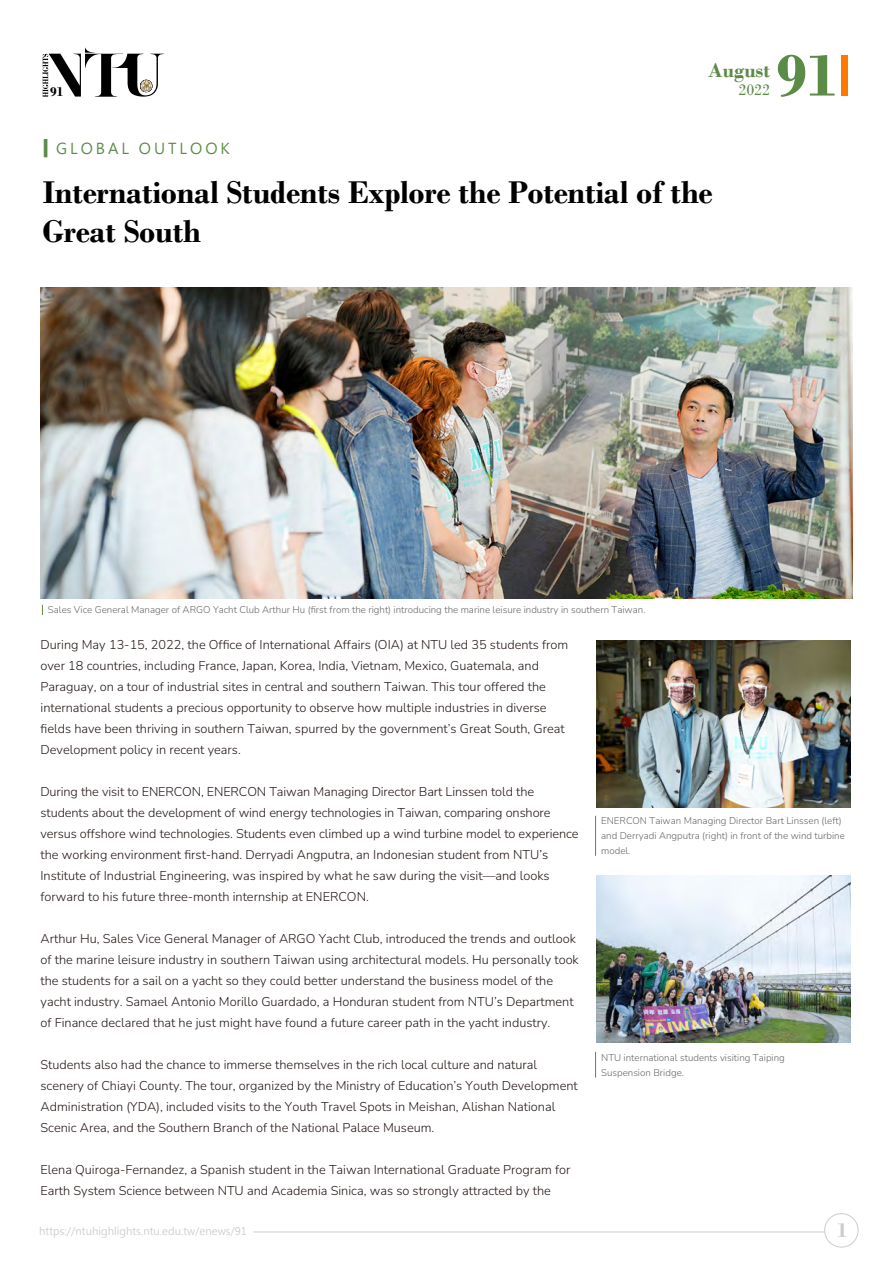
<style>
.page{position:relative;width:893px;height:1263px;background:#fff}
.page>*{position:absolute;margin:0;border:0;box-sizing:border-box;transform-origin:0 0}
.t1{font:700 62.55px "Bodoni";color:#5b8b47}
.t2{font:700 33px/39px "Bodoni";letter-spacing:-.01em;color:#000}
.t3{font:700 21px "Bodoni";color:#ccc}
.t4{font:700 20.85px "Bodoni";color:#5b8b47}
.t5{font:16.2px "Bodoni";color:#5b8b47}
.t6{font:15px "Microsoft Jheng Hei";letter-spacing:.2em;color:#5b8b47}
.t7{font:700 13.5px "Bodoni";color:#000}
.t8{font:200 12.75px/21px "Nunito";color:#231815}
.t9{font:10.5px "Microsoft Jheng Hei";color:#ccc}
.t10{font:200 9.75px/15px "Nunito";color:#666}
</style>
<div class="page">
<img style="left:596px;top:640px;width:255px;height:167px">
<img style="left:41px;top:288px;width:811px;height:310px">
<hr style="left:595px;top:816px;width:1px;height:40px;background:#5b8b47">
<img style="left:596px;top:876px;width:255px;height:167px">
<svg style="left:595px;top:1052px;width:1px;height:25px"></svg>
<svg style="left:43px;top:47px;width:121px;height:50px"></svg>
<div style="left:842px;top:55px;width:6px;height:41px;background:#ff7800"></div>
<hr style="left:254px;top:1231px;width:581px;height:1px;background:#ccc">
<div style="left:825px;top:1213px;width:33px;height:34px;background:#fff;border-radius:50%"></div>
<div style="left:824px;top:1213px;width:34px;height:34px;border:1px solid #ccc;border-radius:50%"></div>
<p class="t7" style="left:50px;top:84px;width:15px">91</p>
<p class="t6" style="left:44px;top:140px;width:187px">▍GLOBAL OUTLOOK</p>
<h1 class="t1" style="left:776px;top:38px;width:63px">91</h1>
<h3 class="t4" style="left:708px;top:57px;width:63px">August</h3>
<p class="t5" style="left:738px;top:80px;width:33px">2022</p>
<h2 class="t2" style="left:43px;top:173px;width:672px">International Students Explore the Potential of the<br>Great South</h2>
<p class="t10" style="left:48px;top:602px;width:599px">Sales Vice General Manager of ARGO Yacht Club Arthur Hu (first from the right) introducing the marine leisure industry in southern Taiwan.</p>
<p class="t8" style="left:41px;top:634px;width:529px">During May 13-15, 2022, the Office of International Affairs (OIA) at NTU led 35 students from over 18 countries, including France, Japan, Korea, India, Vietnam, Mexico, Guatemala, and Paraguay, on a tour of industrial sites in central and southern Taiwan. This tour offered the international students a precious opportunity to observe how multiple industries in diverse fields have been thriving in southern Taiwan, spurred by the government’s Great South, Great Development policy in recent years.</p>
<p class="t8" style="left:40px;top:781px;width:540px">During the visit to ENERCON, ENERCON Taiwan Managing Director Bart Linssen told the students about the development of wind energy technologies in Taiwan, comparing onshore versus offshore wind technologies. Students even climbed up a wind turbine model to experience the working environment first-hand. Derryadi Angputra, an Indonesian student from NTU’s Institute of Industrial Engineering, was inspired by what he saw during the visit—and looks forward to his future three-month internship at ENERCON.</p>
<p class="t8" style="left:41px;top:928px;width:540px">Arthur Hu, Sales Vice General Manager of ARGO Yacht Club, introduced the trends and outlook of the marine leisure industry in southern Taiwan using architectural models. Hu personally took the students for a sail on a yacht so they could better understand the business model of the yacht industry. Samael Antonio Morillo Guardado, a Honduran student from NTU’s Department of Finance declared that he just might have found a future career path in the yacht industry.</p>
<p class="t8" style="left:41px;top:1054px;width:539px">Students also had the chance to immerse themselves in the rich local culture and natural scenery of Chiayi County. The tour, organized by the Ministry of Education’s Youth Development Administration (YDA), included visits to the Youth Travel Spots in Meishan, Alishan National Scenic Area, and the Southern Branch of the National Palace Museum.</p>
<p class="t8" style="left:41px;top:1159px;width:531px">Elena Quiroga-Fernandez, a Spanish student in the Taiwan International Graduate Program for<br>Earth System Science between NTU and Academia Sinica, was so strongly attracted by the</p>
<p class="t10" style="left:601px;top:812px;width:245px">ENERCON Taiwan Managing Director Bart Linssen (left) and Derryadi Angputra (right) in front of the wind turbine model.</p>
<p class="t10" style="left:601px;top:1049px;width:185px">NTU international students visiting Taiping<br>Suspension Bridge.</p>
<p class="t9" style="left:39px;top:1224px;width:209px">https://ntuhighlights.ntu.edu.tw/enews/91</p>
<h3 class="t3" style="left:837px;top:1218px;width:12px">1</h3>
</div>
